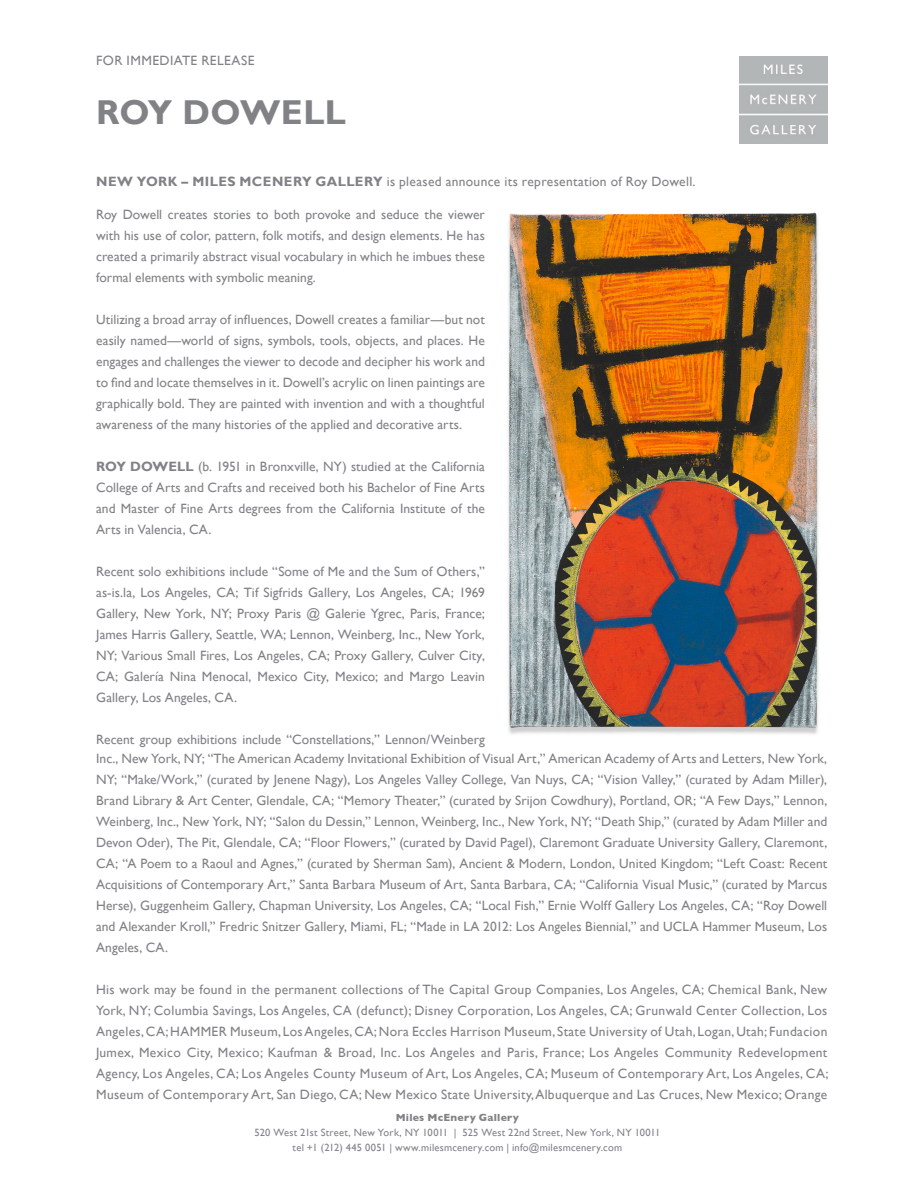
<style>
.page{position:relative;width:918px;height:1188px;background:#fff}
.page>*{position:absolute;margin:0;border:0;box-sizing:border-box;transform-origin:0 0}
.t1{font:700 34.5px "Gill Sans";letter-spacing:.005em;color:#808285}
.t2{font:13.5px/21px "Gill Sans";letter-spacing:.005em;color:#808285;text-align:justify}
.t3{font:13.5px "Gill Sans";letter-spacing:.03em;color:#808285}
.t4{font:10.5px/15px "Gill Sans";letter-spacing:.02em;color:#808285;text-align:center}
.t5{font:700 10.5px "Gill Sans";letter-spacing:.025em;color:#808285}
.s1{font-weight:700}
</style>
<div class="page">
<img style="left:740px;top:56px;width:87px;height:87px">
<img style="left:508px;top:212px;width:311px;height:522px">
<p class="t3" style="left:96px;top:53px;width:160px">FOR IMMEDIATE RELEASE</p>
<h1 class="t1" style="left:96px;top:92px;width:251px">ROY DOWELL</h1>
<p class="t2" style="left:96px;top:171px;width:601px"><span class="s1">NEW YORK – MILES MCENERY GALLERY</span> is pleased announce its representation of Roy Dowell.</p>
<p class="t2" style="left:96px;top:204px;width:390px">Roy Dowell creates stories to both provoke and seduce the viewer with his use of color, pattern, folk motifs, and design elements. He has created a primarily abstract visual vocabulary in which he imbues these formal elements with symbolic meaning.</p>
<p class="t2" style="left:96px;top:309px;width:390px">Utilizing a broad array of influences, Dowell creates a familiar—but not easily named—world of signs, symbols, tools, objects, and places. He</p>
<p class="t2" style="left:96px;top:351px;width:390px">engages and challenges the viewer to decode and decipher his work and</p>
<p class="t2" style="left:96px;top:372px;width:390px">to find and locate themselves in it. Dowell’s acrylic on linen paintings are</p>
<p class="t2" style="left:96px;top:393px;width:390px">graphically bold. They are painted with invention and with a thoughtful awareness of the many histories of the applied and decorative arts.</p>
<p class="t2" style="left:96px;top:456px;width:390px"><span class="s1">ROY DOWELL</span> (b. 1951 in Bronxville, NY) studied at the California College of Arts and Crafts and received both his Bachelor of Fine Arts and Master of Fine Arts degrees from the California Institute of the Arts in Valencia, CA.</p>
<p class="t2" style="left:96px;top:561px;width:390px">Recent solo exhibitions include “Some of Me and the Sum of Others,” as-is.la, Los Angeles, CA; Tif Sigfrids Gallery, Los Angeles, CA; 1969<br>Gallery, New York, NY; Proxy Paris @ Galerie Ygrec, Paris, France; James Harris Gallery, Seattle, WA; Lennon, Weinberg, Inc., New York, NY; Various Small Fires, Los Angeles, CA; Proxy Gallery, Culver City, CA; Galería Nina Menocal, Mexico City, Mexico; and Margo Leavin Gallery, Los Angeles, CA.</p>
<p class="t2" style="left:96px;top:730px;width:733px;line-height:19.4px">Recent group exhibitions include “Constellations,” Lennon/Weinberg<br>Inc., New York, NY; “The American Academy Invitational Exhibition of Visual Art,” American Academy of Arts and Letters, New York,</p>
<p class="t2" style="left:96px;top:769px;width:733px">NY; “Make/Work,” (curated by Jenene Nagy), Los Angeles Valley College, Van Nuys, CA; “Vision Valley,” (curated by Adam Miller),</p>
<p class="t2" style="left:96px;top:790px;width:733px">Brand Library &amp; Art Center, Glendale, CA; “Memory Theater,” (curated by Srijon Cowdhury), Portland, OR; “A Few Days,” Lennon,</p>
<p class="t2" style="left:96px;top:811px;width:733px">Weinberg, Inc., New York, NY; “Salon du Dessin,” Lennon, Weinberg, Inc., New York, NY; “Death Ship,” (curated by Adam Miller and Devon Oder), The Pit, Glendale, CA; “Floor Flowers,” (curated by David Pagel), Claremont Graduate University Gallery, Claremont, CA; “A Poem to a Raoul and Agnes,” (curated by Sherman Sam), Ancient &amp; Modern, London, United Kingdom; “Left Coast: Recent Acquisitions of Contemporary Art,” Santa Barbara Museum of Art, Santa Barbara, CA; “California Visual Music,” (curated by Marcus Herse), Guggenheim Gallery, Chapman University, Los Angeles, CA; “Local Fish,” Ernie Wolff Gallery Los Angeles, CA; “Roy Dowell and Alexander Kroll,” Fredric Snitzer Gallery, Miami, FL; “Made in LA 2012: Los Angeles Biennial,” and UCLA Hammer Museum, Los Angeles, CA.</p>
<p class="t2" style="left:96px;top:980px;width:734px">His work may be found in the permanent collections of The Capital Group Companies, Los Angeles, CA; Chemical Bank, New York, NY; Columbia Savings, Los Angeles, CA (defunct); Disney Corporation, Los Angeles, CA; Grunwald Center Collection, Los Angeles, CA; HAMMER Museum, Los Angeles, CA; Nora Eccles Harrison Museum, State University of Utah, Logan, Utah; Fundacion Jumex, Mexico City, Mexico; Kaufman &amp; Broad, Inc. Los Angeles and Paris, France; Los Angeles Community Redevelopment Agency, Los Angeles, CA; Los Angeles County Museum of Art, Los Angeles, CA; Museum of Contemporary Art, Los Angeles, CA; Museum of Contemporary Art, San Diego, CA; New Mexico State University,Albuquerque and Las Cruces, New Mexico; Orange</p>
<p class="t5" style="left:396px;top:1110px;width:125px">Miles McEnery Gallery</p>
<p class="t4" style="left:254px;top:1125px;width:407px">520 West 21st Street, New York, NY 10011 | 525 West 22nd Street, New York, NY 10011 tel +1 (212) 445 0051 | www.milesmcenery.com | info@milesmcenery.com</p>
</div>
